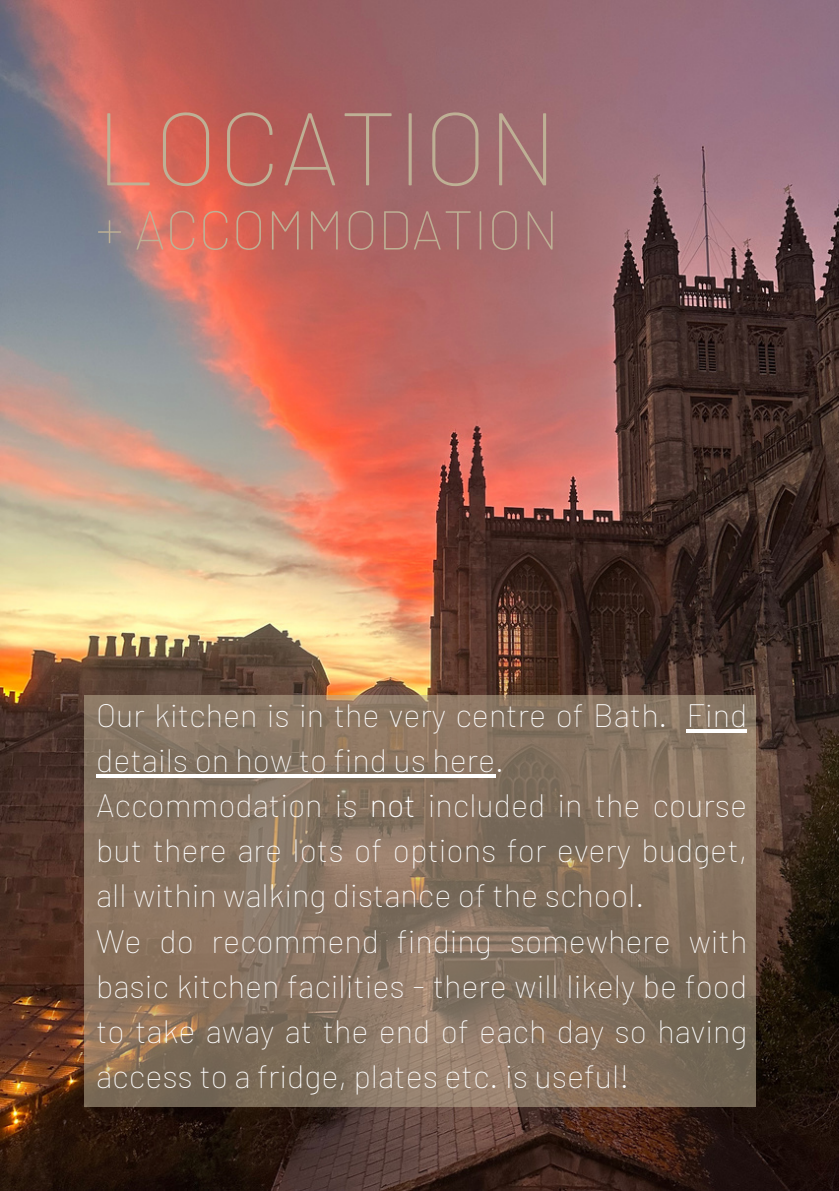
<style>
.page{position:relative;width:839px;height:1191px;background:#fff}
.page>*{position:absolute;margin:0;border:0;box-sizing:border-box;transform-origin:0 0}
.t1{font:100 103px "Barlow";color:#beb095}
.t2{font:100 54.6px "Barlow";color:#beb095}
.t3{font:100 32.4px/45px "Barlow";color:#fff;text-align:justify}
.s1{font-weight:200}
</style>
<div class="page">
<img style="left:0;top:0;width:838px;height:1191px">
<svg style="left:84px;top:696px;width:671px;height:411px;background:#877361"></svg>
<hr style="left:686px;top:729px;width:61px;height:3px;background:#fff">
<hr style="left:96px;top:774px;width:399px;height:3px;background:#fff">
<p class="t1" style="left:96px;top:82px;width:463px">LOCATION</p>
<p class="t2" style="left:96px;top:195px;width:464px">+ ACCOMMODATION</p>
<h1 class="t3" style="left:96px;top:692px;width:652px">Our kitchen is in the very centre of Bath. Find details on how to find us here.</h1>
<h2 class="t3" style="left:96px;top:782px;width:652px">Accommodation is <span class="s1">not</span> included in the course but there are lots of options for every budget, all within walking distance of the school.</h2>
<p class="t3" style="left:96px;top:917px;width:652px">We do recommend finding somewhere with basic kitchen facilities - there will likely be food to take away at the end of each day so having access to a fridge, plates etc. is useful!</p>
</div>
